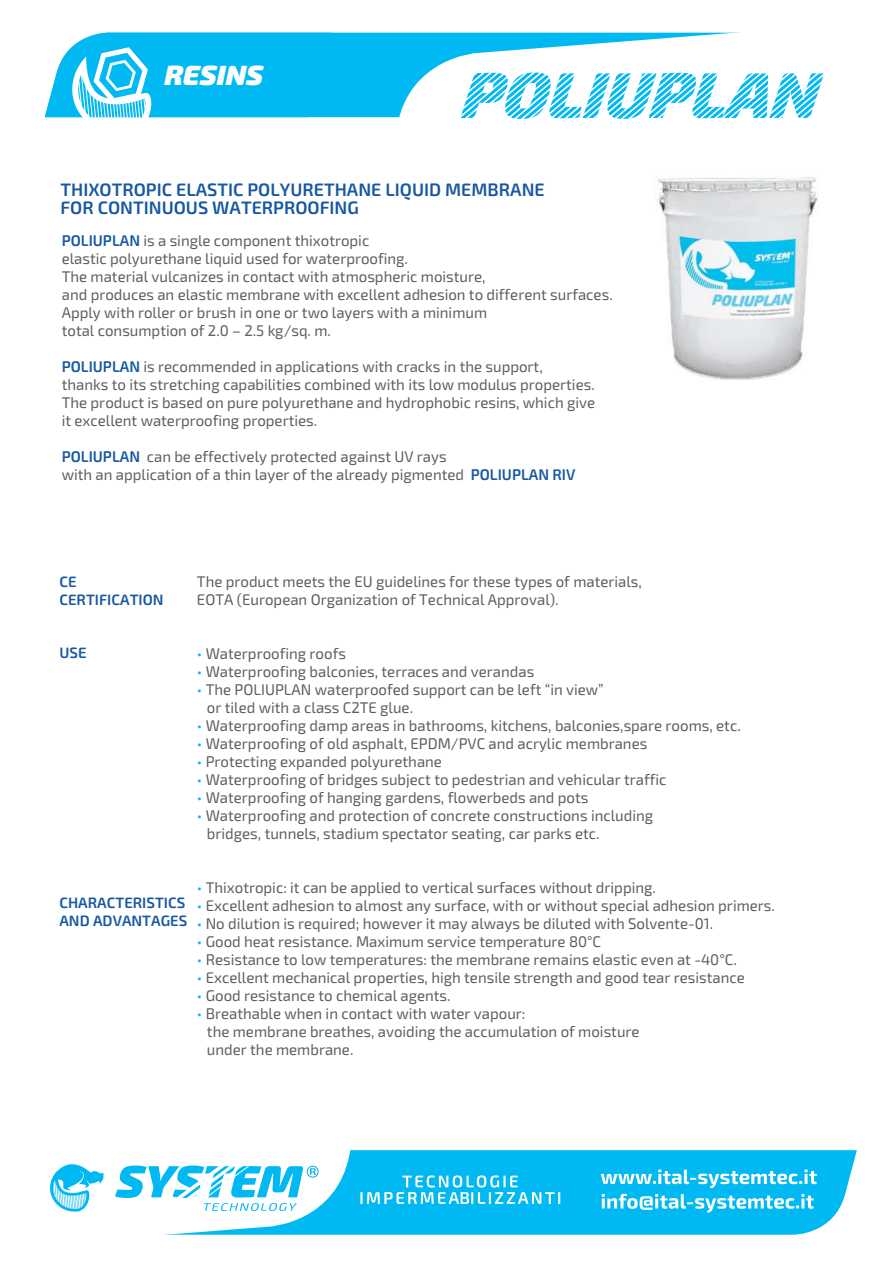
<style>
.page{position:relative;width:893px;height:1263px;background:#fff}
.page>*{position:absolute;margin:0;border:0;box-sizing:border-box;transform-origin:0 0}
.t1{font:italic 900 27.75px "Exo 2";color:#fff}
.t2{font:600 18px/18px "Exo 2";color:#1758a3}
.t3{font:15.45px/18px "Exo 2";color:#5e5e5e}
.t4{font:600 15px/18px "Exo 2";color:#1758a3}
.s1{font-weight:600;color:#1758a3}
.s2{color:#00b9f2}
</style>
<div class="page">
<div style="left:332px;top:33px;width:52px;height:84px;background:#00b9f2"></div>
<svg style="left:384px;top:32px;width:358px;height:86px"></svg>
<svg style="left:460px;top:73px;width:364px;height:46px"></svg>
<img style="left:657px;top:177px;width:161px;height:203px">
<svg style="left:45px;top:33px;width:287px;height:85px;background:#25c3f3"></svg>
<svg style="left:560px;top:1150px;width:297px;height:85px;background:#17bff3"></svg>
<svg style="left:597px;top:1169px;width:220px;height:44px"></svg>
<svg style="left:50px;top:1150px;width:510px;height:85px"></svg>
<h1 class="t1" style="left:163px;top:58px;width:108px">RESINS</h1>
<h1 class="t1" style="left:184px;top:60px;width:107px">RESINE</h1>
<p class="t2" style="left:60px;top:181px;width:486px">THIXOTROPIC ELASTIC POLYURETHANE LIQUID MEMBRANE<br>FOR CONTINUOUS WATERPROOFING</p>
<p class="t3" style="left:62px;top:232px;width:552px"><span class="s1">POLIUPLAN</span> is a single component thixotropic<br>elastic polyurethane liquid used for waterproofing.<br>The material vulcanizes in contact with atmospheric moisture,<br>and produces an elastic membrane with excellent adhesion to different surfaces.<br>Apply with roller or brush in one or two layers with a minimum<br>total consumption of 2.0 – 2.5 kg/sq. m.</p>
<p class="t3" style="left:62px;top:358px;width:535px"><span class="s1">POLIUPLAN</span> is recommended in applications with cracks in the support,<br>thanks to its stretching capabilities combined with its low modulus properties.<br>The product is based on pure polyurethane and hydrophobic resins, which give it excellent waterproofing properties.</p>
<p class="t3" style="left:62px;top:448px;width:515px"><span class="s1">POLIUPLAN</span> can be effectively protected against UV rays<br>with an application of a thin layer of the already pigmented <span class="s1">POLIUPLAN RIV</span></p>
<p class="t4" style="left:59px;top:573px;width:106px">CE<br>CERTIFICATION</p>
<p class="t4" style="left:59px;top:644px;width:29px">USE</p>
<p class="t4" style="left:59px;top:895px;width:129px">CHARACTERISTICS<br>AND ADVANTAGES</p>
<p class="t3" style="left:197px;top:573px;width:446px">The product meets the EU guidelines for these types of materials,<br>EOTA (European Organization of Technical Approval).</p>
<p class="t3" style="left:197px;top:645px;width:151px"><span class="s2">•</span> Waterproofing roofs</p>
<p class="t3" style="left:197px;top:663px;width:339px"><span class="s2">•</span> Waterproofing balconies, terraces and verandas</p>
<p class="t3" style="left:207px;top:681px;width:398px;text-indent:-10px"><span class="s2">•</span> The POLIUPLAN waterproofed support can be left “in view” or tiled with a class C2TE glue.</p>
<p class="t3" style="left:197px;top:717px;width:545px"><span class="s2">•</span> Waterproofing damp areas in bathrooms, kitchens, balconies,spare rooms, etc.</p>
<p class="t3" style="left:197px;top:735px;width:452px"><span class="s2">•</span> Waterproofing of old asphalt, EPDM/PVC and acrylic membranes</p>
<p class="t3" style="left:197px;top:753px;width:247px"><span class="s2">•</span> Protecting expanded polyurethane</p>
<p class="t3" style="left:197px;top:771px;width:471px"><span class="s2">•</span> Waterproofing of bridges subject to pedestrian and vehicular traffic</p>
<p class="t3" style="left:197px;top:789px;width:393px"><span class="s2">•</span> Waterproofing of hanging gardens, flowerbeds and pots</p>
<p class="t3" style="left:207px;top:807px;width:448px;text-indent:-10px"><span class="s2">•</span> Waterproofing and protection of concrete constructions including bridges, tunnels, stadium spectator seating, car parks etc.</p>
<p class="t3" style="left:197px;top:879px;width:460px"><span class="s2">•</span> Thixotropic: it can be applied to vertical surfaces without dripping.</p>
<p class="t3" style="left:197px;top:897px;width:579px"><span class="s2">•</span> Excellent adhesion to almost any surface, with or without special adhesion primers.</p>
<p class="t3" style="left:197px;top:915px;width:518px"><span class="s2">•</span> No dilution is required; however it may always be diluted with Solvente-01.</p>
<p class="t3" style="left:197px;top:933px;width:406px"><span class="s2">•</span> Good heat resistance. Maximum service temperature 80°C</p>
<p class="t3" style="left:197px;top:951px;width:541px"><span class="s2">•</span> Resistance to low temperatures: the membrane remains elastic even at -40°C.</p>
<p class="t3" style="left:197px;top:969px;width:549px"><span class="s2">•</span> Excellent mechanical properties, high tensile strength and good tear resistance</p>
<p class="t3" style="left:197px;top:987px;width:255px"><span class="s2">•</span> Good resistance to chemical agents.</p>
<p class="t3" style="left:207px;top:1005px;width:434px;text-indent:-10px"><span class="s2">•</span> Breathable when in contact with water vapour:<br>the membrane breathes, avoiding the accumulation of moisture under the membrane.</p>
</div>
